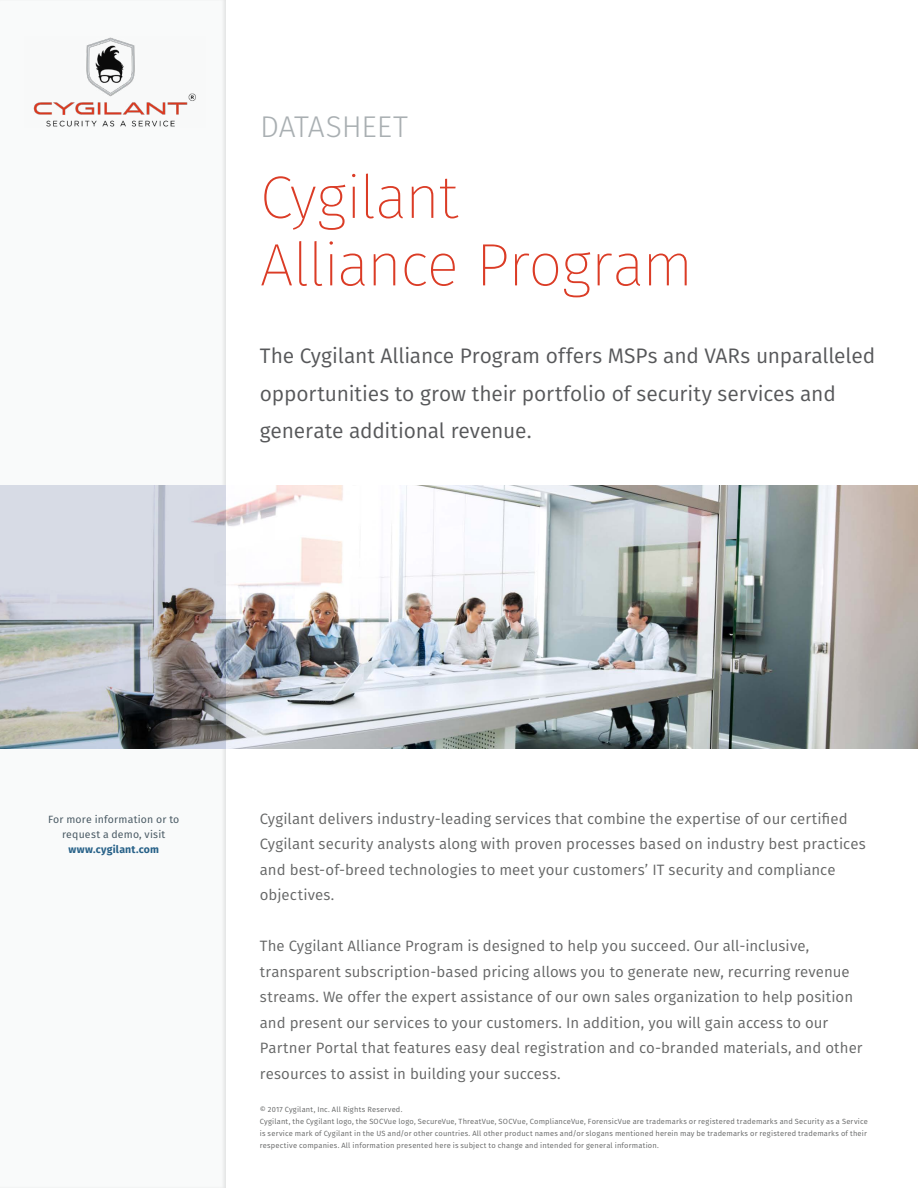
<style>
.page{position:relative;width:918px;height:1188px;background:#fff}
.page>*{position:absolute;margin:0;border:0;box-sizing:border-box;transform-origin:0 0}
.Heading_One{font:200 60px/67.5px "Fira Sans";letter-spacing:-.025em;color:#db3c26}
.Document_Type{font:300 30px "Fira Sans";letter-spacing:-.005em;color:#a9afb2}
.Introductory_Paragra{font:21px/37.5px "Fira Sans";letter-spacing:-.005em;color:#57585a}
.Body_Copy{font:15px/25.5px "Fira Sans";letter-spacing:.005em;color:#656666}
.Aside_Demo{font:10.5px/15px "Fira Sans";letter-spacing:.02em;color:#4b5b65;text-align:center}
.t1{font:7.5px/12px "Fira Sans";letter-spacing:.025em;color:#656666}
.s1{font-weight:700;color:#276188}
</style>
<div class="page">
<div style="left:0;top:0;width:228px;height:1188px;background:#f9fafa"></div>
<img style="left:33px;top:37px;width:163px;height:90px">
<img style="left:0;top:485px;width:918px;height:263px">
<p class="Document_Type" style="left:260px;top:105px;width:150px">DATASHEET</p>
<p class="Heading_One" style="left:260px;top:163px;width:435px">Cygilant<br>Alliance Program</p>
<p class="Introductory_Paragra" style="left:260px;top:337px;width:617px">The Cygilant Alliance Program offers MSPs and VARs unparalleled opportunities to grow their portfolio of security services and generate additional revenue.</p>
<p class="Aside_Demo" style="left:48px;top:812px;width:133px">For more information or to request a demo, visit <span class="s1">www.cygilant.com</span></p>
<p class="Body_Copy" style="left:260px;top:805px;width:607px">Cygilant delivers industry-leading services that combine the expertise of our certified Cygilant security analysts along with proven processes based on industry best practices and best-of-breed technologies to meet your customers’ IT security and compliance objectives.</p>
<p class="Body_Copy" style="left:260px;top:933px;width:604px">The Cygilant Alliance Program is designed to help you succeed. Our all-inclusive, transparent subscription-based pricing allows you to generate new, recurring revenue streams. We offer the expert assistance of our own sales organization to help position and present our services to your customers. In addition, you will gain access to our Partner Portal that features easy deal registration and co-branded materials, and other resources to assist in building your success.</p>
<p class="t1" style="left:260px;top:1103px;width:610px">© 2017 Cygilant, Inc. All Rights Reserved.<br>Cygilant, the Cygilant logo, the SOCVue logo, SecureVue, ThreatVue, SOCVue, ComplianceVue, ForensicVue are trademarks or registered trademarks and Security as a Service is service mark of Cygilant in the US and/or other countries. All other product names and/or slogans mentioned herein may be trademarks or registered trademarks of their respective companies. All information presented here is subject to change and intended for general information.</p>
</div>
